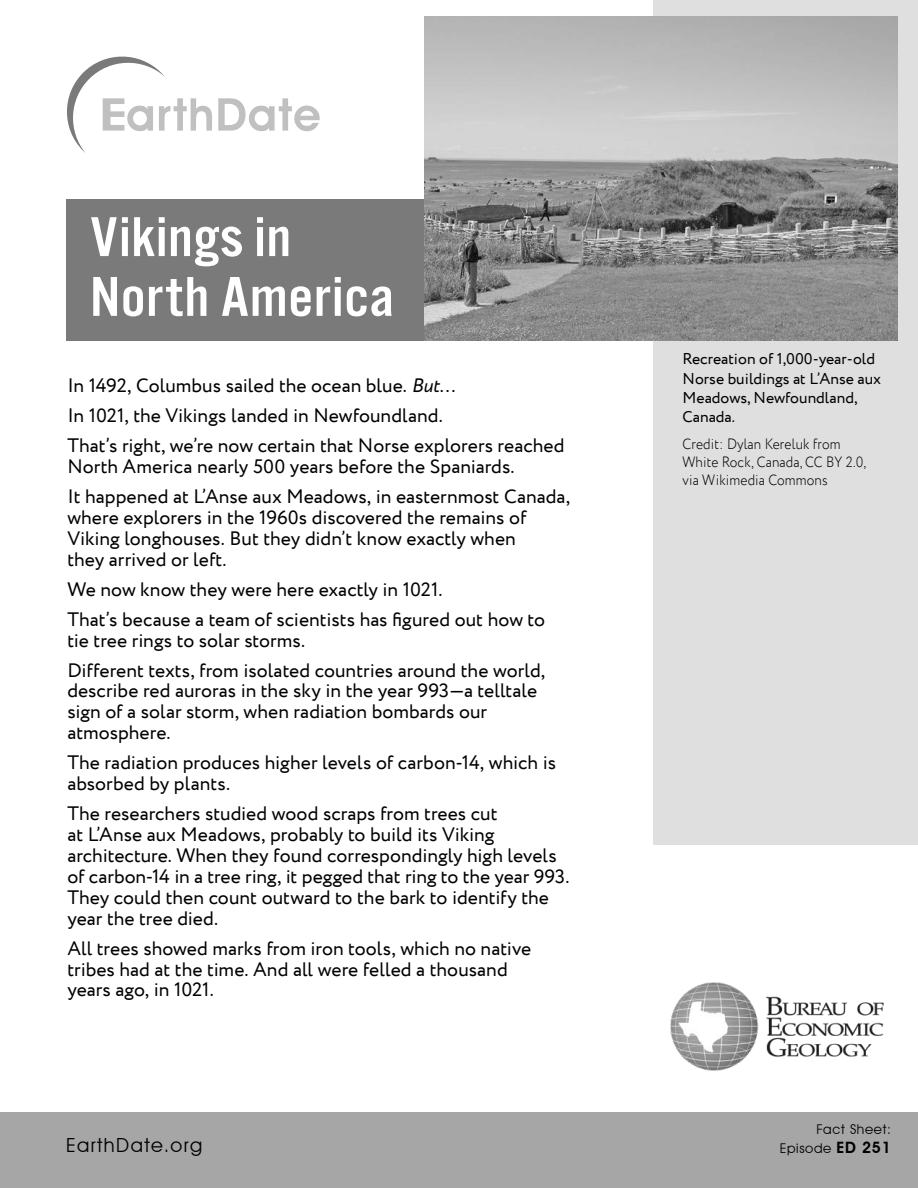
<style>
.page{position:relative;width:918px;height:1188px;background:#fff}
.page>*{position:absolute;margin:0;border:0;box-sizing:border-box;transform-origin:0 0}
.t1{font:58.35px/59.8px "Alternate Got No 3 D";letter-spacing:.01em;color:#fff;scale:1.1 1}
.t2{font:19.5px/20.9px "Circe";color:#000}
.t3{font:19.5px "Avant Garde IT Cby BT";letter-spacing:.075em;color:#000}
.t4{font:15.75px/19.5px "Circe";color:#000}
.t5{font:300 15px/18px "Circe";letter-spacing:.01em;color:#000;scale:.9 1}
.t6{font:13.5px/18.9px "Avant Garde IT Cby BT";letter-spacing:.05em;color:#000;text-align:right}
.s1{font-style:italic}
.s2{font-weight:600;font-size:15.75px}
</style>
<div class="page">
<div style="left:66px;top:199px;width:587px;height:142px;background:#7a7a7a"></div>
<div style="left:653px;top:0;width:265px;height:845px;background:#dfdfdf"></div>
<svg style="left:67px;top:56px;width:145px;height:97px"></svg>
<svg style="left:218px;top:98px;width:102px;height:33px"></svg>
<img style="left:671px;top:983px;width:213px;height:88px">
<div style="left:0;top:1112px;width:918px;height:76px;background:#a6a6a6"></div>
<img style="left:425px;top:16px;width:473px;height:325px">
<h1 class="t1" style="left:90px;top:207px;width:278px">Vikings in<br>North America</h1>
<p class="t2" style="left:67px;top:371px;width:499px;line-height:29.8px">In 1492, Columbus sailed the ocean blue. <span class="s1">But…<br></span>In 1021, the Vikings landed in Newfoundland.<br>That’s right, we’re now certain that Norse explorers reached</p>
<p class="t2" style="left:67px;top:452px;width:504px;line-height:29.8px">North America nearly 500 years before the Spaniards.<br>It happened at L’Anse aux Meadows, in easternmost Canada,</p>
<p class="t2" style="left:67px;top:508px;width:461px">where explorers in the 1960s discovered the remains of<br>Viking longhouses. But they didn’t know exactly when they arrived or left.</p>
<p class="t2" style="left:67px;top:575px;width:479px;line-height:29.8px">We now know they were here exactly in 1021.<br>That’s because a team of scientists has figured out how to</p>
<p class="t2" style="left:67px;top:626px;width:479px;line-height:29.8px">tie tree rings to solar storms.<br>Different texts, from isolated countries around the world,</p>
<p class="t2" style="left:67px;top:681px;width:471px">describe red auroras in the sky in the year 993—a telltale sign of a solar storm, when radiation bombards our atmosphere.</p>
<p class="t2" style="left:67px;top:753px;width:490px">The radiation produces higher levels of carbon-14, which is absorbed by plants.</p>
<p class="t2" style="left:67px;top:804px;width:504px">The researchers studied wood scraps from trees cut<br>at L’Anse aux Meadows, probably to build its Viking architecture. When they found correspondingly high levels of carbon-14 in a tree ring, it pegged that ring to the year 993.<br>They could then count outward to the bark to identify the year the tree died.</p>
<p class="t2" style="left:67px;top:938px;width:465px">All trees showed marks from iron tools, which no native tribes had at the time. And all were felled a thousand years ago, in 1021.</p>
<p class="t3" style="left:66px;top:1134px;width:138px">EarthDate.org</p>
<p class="t4" style="left:683px;top:350px;width:200px">Recreation of 1,000-year-old<br>Norse buildings at L’Anse aux<br>Meadows, Newfoundland,<br>Canada.</p>
<p class="t5" style="left:683px;top:436px;width:206px">Credit: Dylan Kereluk from<br>White Rock, Canada, CC BY 2.0, via Wikimedia Commons</p>
<p class="t6" style="left:780px;top:1120px;width:113px">Fact Sheet:<br>Episode <span class="s2">ED 251</span></p>
</div>
